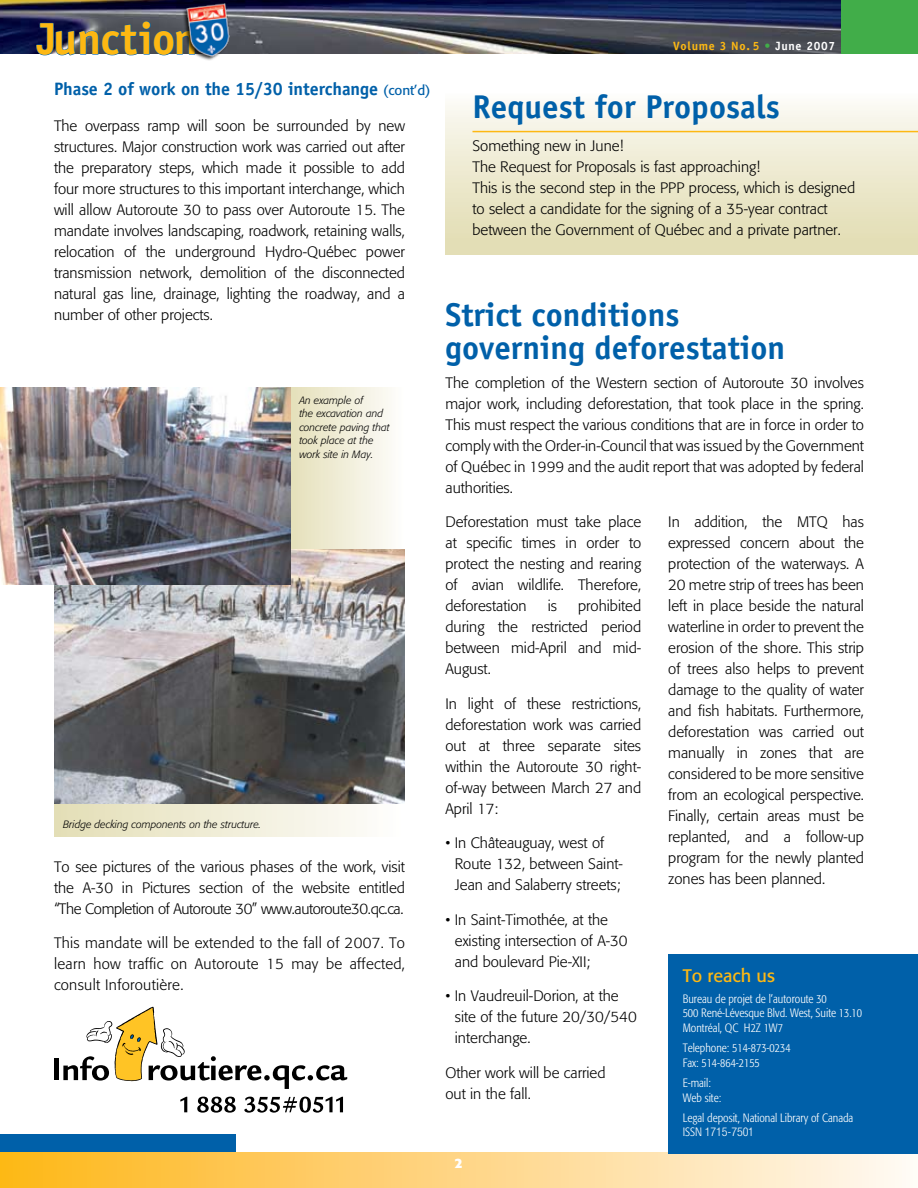
<style>
.page{position:relative;width:918px;height:1188px;background:#fff}
.page>*{position:absolute;margin:0;border:0;box-sizing:border-box;transform-origin:0 0}
.t1{font:700 45px "Officina Sans";letter-spacing:-.02em;color:#fdb813}
.t2{font:700 33px/33px "Officina Sans";color:#0060a9}
.t3{font:700 18px "Officina Sans";letter-spacing:-.005em;color:#0060a9}
.t4{font:18px "Formata";color:#fdb813}
.t5{font:300 15px/21px "Formata";color:#000;text-align:justify}
.t6{font:700 13.5px "Formata";color:#fff}
.t7{font:300 condensed 12px/14.2px "Formata";color:#fff}
.t8{font:700 12px "Officina Sans";letter-spacing:.055em;color:#fdb813}
.t9{font:300 condensed 12px "Helvetica Neue";letter-spacing:-.01em;color:#fff}
.t10{font:italic 300 10.5px/13.5px "Formata";color:#000}
.s1{font-family:"Formata";font-weight:400;font-size:13.5px}
.s2{color:#41ad49}
.s3{color:#fff}
.s4{font-family:"Formata"}
</style>
<div class="page">
<div style="left:284px;top:387px;width:121px;height:254px;background:linear-gradient(to right,#dcd7b2,#fff)"></div>
<div style="left:54px;top:774px;width:351px;height:63px;background:linear-gradient(to right,#e3deb6,#fffefd)"></div>
<div style="left:446px;top:81px;width:472px;height:174px;background:linear-gradient(to bottom,#fefefd,#e0dbae)"></div>
<hr style="left:472px;top:131px;width:446px;height:1px;background:#fdb813">
<div style="left:0;top:1134px;width:236px;height:23px;background:#0060a9"></div>
<div style="left:0;top:1153px;width:918px;height:35px;background:linear-gradient(to right,#feb518,#fff8f4)"></div>
<div style="left:668px;top:954px;width:250px;height:199px;background:#0060a9"></div>
<img style="left:0;top:0;width:841px;height:54px">
<div style="left:841px;top:0;width:77px;height:54px;background:#41ad49"></div>
<svg style="left:36px;top:21px;width:145px;height:35px;background:#405069"></svg>
<img style="left:181px;top:0;width:53px;height:61px">
<img style="left:54px;top:549px;width:351px;height:255px">
<img style="left:0;top:387px;width:290px;height:197px">
<div style="left:54px;top:1058px;width:5px;height:22px;background:#000"></div>
<svg style="left:180px;top:1097px;width:7px;height:15px"></svg>
<svg style="left:197px;top:1097px;width:39px;height:16px"></svg>
<svg style="left:244px;top:1097px;width:99px;height:16px"></svg>
<svg style="left:63px;top:1007px;width:284px;height:82px"></svg>
<h1 class="t1" style="left:37px;top:11px;width:163px">Junction</h1>
<p class="t3" style="left:54px;top:78px;width:378px">Phase 2 of work on the 15/30 interchange <span class="s1">(cont’d)</span></p>
<p class="t5" style="left:54px;top:116px;width:353px">The overpass ramp will soon be surrounded by new structures. Major construction work was carried out after the preparatory steps, which made it possible to add four more structures to this important interchange, which will allow Autoroute 30 to pass over Autoroute 15. The mandate involves landscaping, roadwork, retaining walls, relocation of the underground Hydro-Québec power transmission network, demolition of the disconnected natural gas line, drainage, lighting the roadway, and a number of other projects.</p>
<p class="t10" style="left:299px;top:394px;width:92px">An example of<br>the excavation and concrete paving that took place at the work site in May.</p>
<p class="t10" style="left:63px;top:817px;width:200px">Bridge decking components on the structure.</p>
<p class="t5" style="left:54px;top:856px;width:353px">To see pictures of the various phases of the work, visit the A-30 in Pictures section of the website entitled “The Completion of Autoroute 30” www.autoroute30.qc.ca.</p>
<p class="t5" style="left:54px;top:932px;width:353px">This mandate will be extended to the fall of 2007. To learn how traffic on Autoroute 15 may be affected, consult Inforoutière.</p>
<p class="t8" style="left:673px;top:38px;width:164px">Volume 3 No. 5 <span class="s2">•</span> <span class="s3">June 2007</span></p>
<h2 class="t2" style="left:472px;top:90px;width:309px">Request for Proposals</h2>
<p class="t5" style="left:472px;top:136px;width:384px;text-align:left">Something new in June!<br>The Request for Proposals is fast approaching!<br>This is the second step in the PPP process, which is designed to select a candidate for the signing of a 35-year contract between the Government of Québec and a private partner.</p>
<h2 class="t2" style="left:446px;top:298px;width:341px">Strict conditions governing deforestation</h2>
<p class="t5" style="left:446px;top:373px;width:420px">The completion of the Western section of Autoroute 30 involves major work, including deforestation, that took place in the spring.<br>This must respect the various conditions that are in force in order to comply with the Order-in-Council that was issued by the Government of Québec in 1999 and the audit report that was adopted by federal authorities.</p>
<p class="t5" style="left:446px;top:512px;width:197px">Deforestation must take place at specific times in order to protect the nesting and rearing of avian wildlife. Therefore, deforestation</p>
<p class="t5" style="left:446px;top:596px;width:197px;text-indent:133px">prohibited during the restricted period between mid-April and mid-August.</p>
<p class="t5" style="left:446px;top:693px;width:197px">In light of these restrictions, deforestation work was carried out at three separate sites within the Autoroute 30 right&shy;of-way between March 27 and April 17:</p>
<p class="t5" style="left:455px;top:833px;width:170px;text-align:left;text-indent:-9px">• In Châteauguay, west of<br>Route 132, between Saint-<br>Jean and Salaberry streets;</p>
<p class="t5" style="left:455px;top:909px;width:174px;text-align:left;text-indent:-9px">• In Saint-Timothée, at the existing intersection of A-30 and boulevard Pie-XII;</p>
<p class="t5" style="left:455px;top:986px;width:183px;text-align:left;text-indent:-9px">• In Vaudreuil-Dorion, at the site of the future 20/30/540 interchange.</p>
<p class="t5" style="left:446px;top:1062px;width:162px">Other work will be carried out in the fall.</p>
<p class="t5" style="left:548px;top:596px;width:11px">is</p>
<p class="t6" style="left:455px;top:1155px;width:9px">2</p>
<p class="t5" style="left:668px;top:512px;width:197px">In addition, the MTQ has expressed concern about the protection of the waterways. A 20 metre strip of trees has been left in place beside the natural waterline in order to prevent the erosion of the shore. This strip of trees also helps to prevent damage to the quality of water and fish habitats. Furthermore, deforestation was carried out manually in zones that are considered to be more sensitive from an ecological perspective.<br>Finally, certain areas must be replanted, and a follow-up program for the newly planted zones has been planned.</p>
<p class="t4" style="left:683px;top:965px;width:94px">To reach us</p>
<p class="t7" style="left:683px;top:992px;width:181px">Bureau de projet de l’autoroute 30<br>500 René-Lévesque Blvd. West, Suite 13.10<br>Montréal, QC H2Z 1W7</p>
<p class="t7" style="left:683px;top:1041px;width:109px">Telephone: 514-873-0234<br>Fax: 514-864-2155</p>
<p class="t7" style="left:683px;top:1076px;width:40px">E-mail:<br>Web site:</p>
<p class="t7" style="left:683px;top:1111px;width:172px">Legal deposit, National Library of Canada</p>
<p class="t9" style="left:683px;top:1125px;width:73px"><span class="s4">ISSN</span> 1715-7501</p>
</div>
